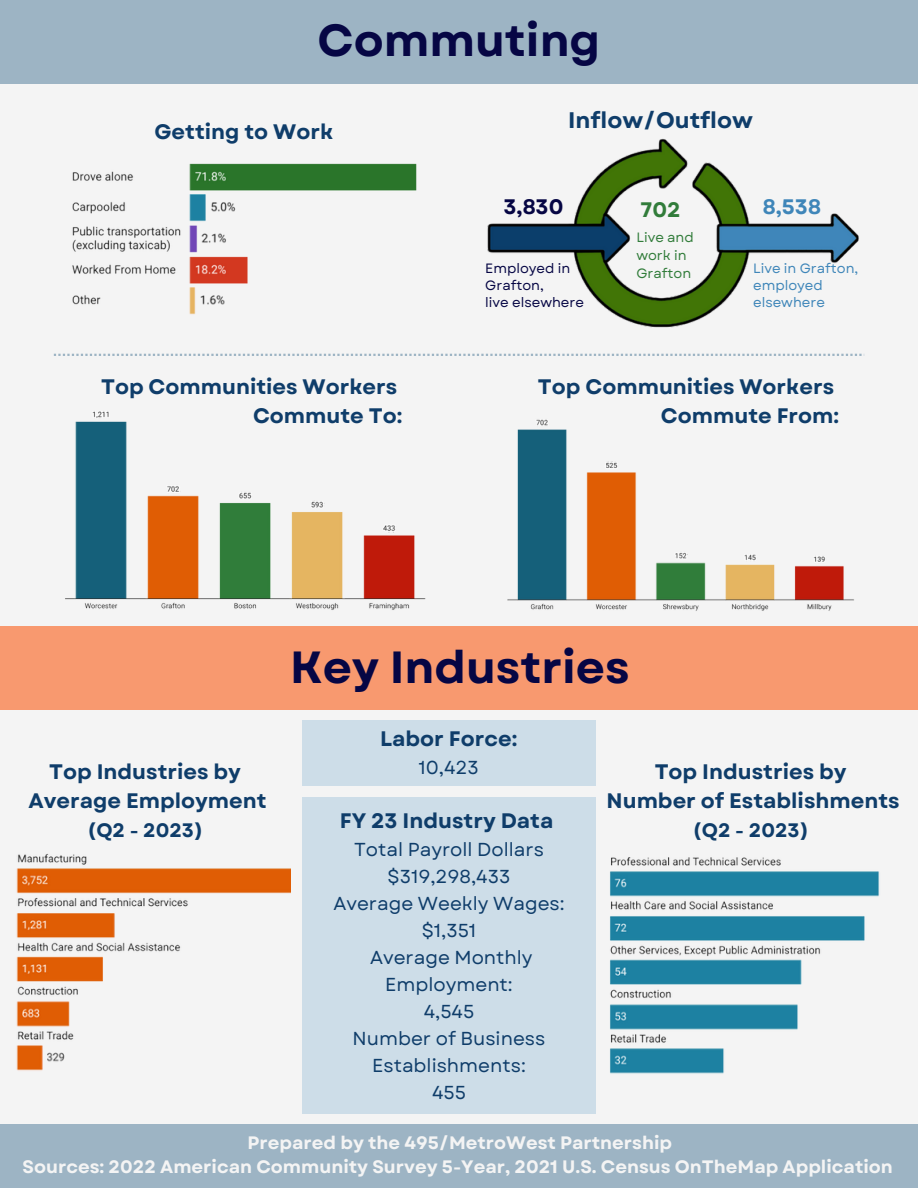
<style>
.page{position:relative;width:918px;height:1188px;background:#f4f4f4}
.page>*{position:absolute;margin:0;border:0;box-sizing:border-box;transform-origin:0 0}
.t1{font:700 45px "Garet";color:#060644}
.t2{font:700 22.5px "Garet";color:#0f3d6a}
.t3{font:700 21px/29.2px "Garet";color:#0f3d6a;text-align:right}
.t4{font:700 21px "Garet";color:#060644}
.t5{font:700 21px "Garet";color:#3f86b9}
.t6{font:700 21px "Garet";color:#317c3a}
.t7{font:700 19.5px "Garet";color:#0f3d6a}
.t8{font:18.75px/27px "Garet";color:#0f3d6a;text-align:center}
.t9{font:700 18px/24.8px "Garet";color:#f4f4f4;text-align:center}
.t10{font:13.5px/16.8px "Garet";color:#060644}
.t11{font:13.5px/16.8px "Garet";color:#3f86b9}
.t12{font:13.5px/18px "Garet";color:#317c3a}
</style>
<div class="page">
<div style="left:0;top:0;width:918px;height:83px;background:#9db4c4"></div>
<img style="left:487px;top:138px;width:372px;height:190px">
<div style="left:0;top:627px;width:918px;height:83px;background:#f8996f"></div>
<div style="left:0;top:1125px;width:918px;height:63px;background:#9db4c4"></div>
<svg style="left:54px;top:354px;width:810px;height:2px"></svg>
<img style="left:72px;top:163px;width:345px;height:152px">
<img style="left:65px;top:411px;width:361px;height:199px">
<img style="left:507px;top:419px;width:347px;height:192px">
<img style="left:610px;top:857px;width:269px;height:217px">
<div style="left:302px;top:797px;width:294px;height:317px;background:#cddde8"></div>
<div style="left:302px;top:720px;width:294px;height:66px;background:#cddde8"></div>
<img style="left:16px;top:853px;width:274px;height:218px">
<h1 class="t1" style="left:318px;top:8px;width:284px">Commuting</h1>
<p class="t3" style="left:155px;top:117px;width:180px">Getting to Work</p>
<h2 class="t2" style="left:568px;top:104px;width:186px">Inflow/Outflow</h2>
<p class="t4" style="left:504px;top:192px;width:61px">3,830</p>
<h2 class="t6" style="left:641px;top:194px;width:42px">702</h2>
<h5 class="t5" style="left:763px;top:192px;width:60px">8,538</h5>
<p class="t10" style="left:485px;top:260px;width:87px">Employed in<br>Grafton,</p>
<h1 class="t10" style="left:485px;top:294px;width:100px">live elsewhere</h1>
<h3 class="t12" style="left:636px;top:229px;width:59px">Live and</h3>
<h2 class="t12" style="left:636px;top:247px;width:56px">work in<br>Grafton</h2>
<h2 class="t11" style="left:753px;top:260px;width:107px">Live in Grafton, employed elsewhere</h2>
<h2 class="t3" style="left:101px;top:372px;width:303px">Top Communities Workers<br>Commute To:</h2>
<p class="t3" style="left:538px;top:372px;width:303px">Top Communities Workers<br>Commute From:</p>
<p class="t3" style="left:29px;top:757px;width:240px;text-align:center">Top Industries by<br>Average Employment</p>
<p class="t7" style="left:87px;top:816px;width:117px">(Q2 - 2023)</p>
<h2 class="t1" style="left:290px;top:635px;width:341px">Key Industries</h2>
<p class="t3" style="left:380px;top:724px;width:139px">Labor Force:</p>
<p class="t8" style="left:419px;top:754px;width:62px">10,423</p>
<p class="t3" style="left:340px;top:806px;width:215px">FY 23 Industry Data</p>
<p class="t8" style="left:333px;top:836px;width:233px">Total Payroll Dollars $319,298,433<br>Average Weekly Wages: $1,351<br>Average Monthly<br>Employment:<br>4,545<br>Number of Business<br>Establishments:<br>455</p>
<h2 class="t3" style="left:607px;top:757px;width:295px;text-align:center">Top Industries by<br>Number of Establishments</h2>
<h2 class="t7" style="left:693px;top:816px;width:117px">(Q2 - 2023)</h2>
<p class="t9" style="left:23px;top:1130px;width:872px">Prepared by the 495/MetroWest Partnership<br>Sources: 2022 American Community Survey 5-Year, 2021 U.S. Census OnTheMap Application</p>
</div>
